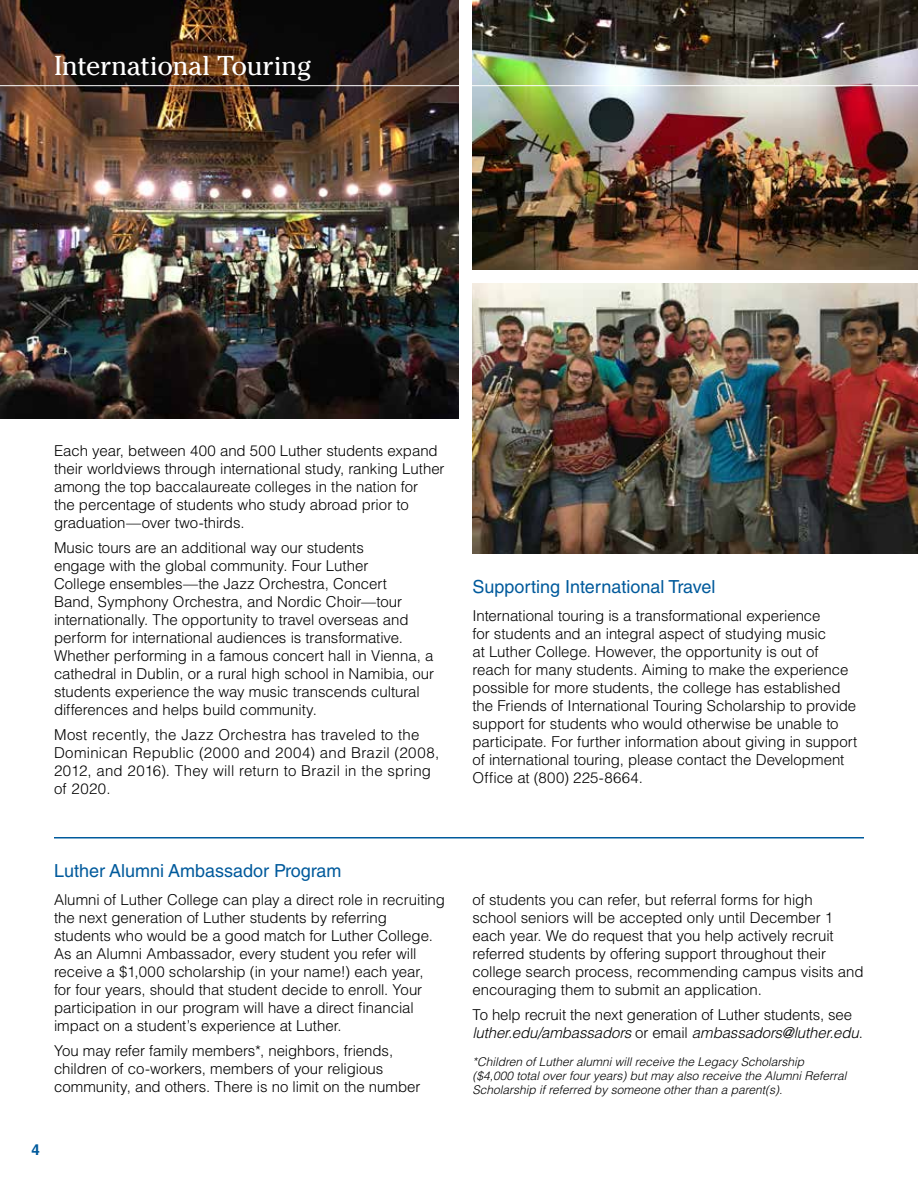
<style>
.page{position:relative;width:918px;height:1188px;background:#fff}
.page>*{position:absolute;margin:0;border:0;box-sizing:border-box;transform-origin:0 0}
.t1{font:27px "Cheltenham";letter-spacing:-.01em;color:#fff}
.t2{font:18px "Helvetica LT Std";color:#005a9c}
.t3{font:300 15px/18px "Helvetica LT Std";letter-spacing:-.005em;color:#000}
.t4{font:300 15px/18px "Helvetica LT Std";letter-spacing:.015em;color:#000}
.t5{font:700 15px "Helvetica LT Std";color:#005a9c}
.t6{font:italic 300 12px/14.4px "Helvetica LT Std";color:#000}
.s1{font-style:italic}
</style>
<div class="page">
<img style="left:0;top:0;width:459px;height:418px">
<img style="left:472px;top:0;width:446px;height:270px">
<hr style="left:0;top:85px;width:918px;height:1px;background:#fff">
<img style="left:473px;top:284px;width:445px;height:270px">
<hr style="left:54px;top:837px;width:810px;height:1px;background:#005a9c">
<h1 class="t1" style="left:55px;top:49px;width:258px">International Touring</h1>
<p class="t3" style="left:54px;top:442px;width:392px">Each year, between 400 and 500 Luther students expand their worldviews through international study, ranking Luther among the top baccalaureate colleges in the nation for<br>the percentage of students who study abroad prior to graduation—over two-thirds.</p>
<p class="t3" style="left:54px;top:539px;width:382px">Music tours are an additional way our students<br>engage with the global community. Four Luther<br>College ensembles—the Jazz Orchestra, Concert<br>Band, Symphony Orchestra, and Nordic Choir—tour internationally. The opportunity to travel overseas and perform for international audiences is transformative.<br>Whether performing in a famous concert hall in Vienna, a cathedral in Dublin, or a rural high school in Namibia, our students experience the way music transcends cultural differences and helps build community.</p>
<p class="t4" style="left:54px;top:725px;width:387px">Most recently, the Jazz Orchestra has traveled to the Dominican Republic (2000 and 2004) and Brazil (2008, 2012, and 2016). They will return to Brazil in the spring of 2020.</p>
<p class="t2" style="left:54px;top:860px;width:289px">Luther Alumni Ambassador Program</p>
<p class="t3" style="left:54px;top:890px;width:393px">Alumni of Luther College can play a direct role in recruiting the next generation of Luther students by referring students who would be a good match for Luther College.<br>As an Alumni Ambassador, every student you refer will receive a $1,000 scholarship (in your name!) each year,<br>for four years, should that student decide to enroll. Your participation in our program will have a direct financial impact on a student’s experience at Luther.</p>
<p class="t3" style="left:54px;top:1041px;width:368px">You may refer family members*, neighbors, friends, children of co-workers, members of your religious community, and others. There is no limit on the number</p>
<p class="t5" style="left:32px;top:1141px;width:10px">4</p>
<p class="t2" style="left:472px;top:577px;width:244px">Supporting International Travel</p>
<p class="t3" style="left:472px;top:607px;width:386px">International touring is a transformational experience<br>for students and an integral aspect of studying music<br>at Luther College. However, the opportunity is out of reach for many students. Aiming to make the experience possible for more students, the college has established the Friends of International Touring Scholarship to provide support for students who would otherwise be unable to participate. For further information about giving in support of international touring, please contact the Development Office at (800) 225-8664.</p>
<p class="t3" style="left:472px;top:891px;width:393px">of students you can refer, but referral forms for high<br>school seniors will be accepted only until December 1 each year. We do request that you help actively recruit referred students by offering support throughout their college search process, recommending campus visits and encouraging them to submit an application.</p>
<p class="t3" style="left:472px;top:1005px;width:392px">To help recruit the next generation of Luther students, see <span class="s1">luther.edu/ambassadors</span> or email <span class="s1">ambassadors@luther.edu</span>.</p>
<p class="t6" style="left:472px;top:1054px;width:375px">*Children of Luther alumni will receive the Legacy Scholarship ($4,000 total over four years) but may also receive the Alumni Referral<br>Scholarship if referred by someone other than a parent(s).</p>
</div>
